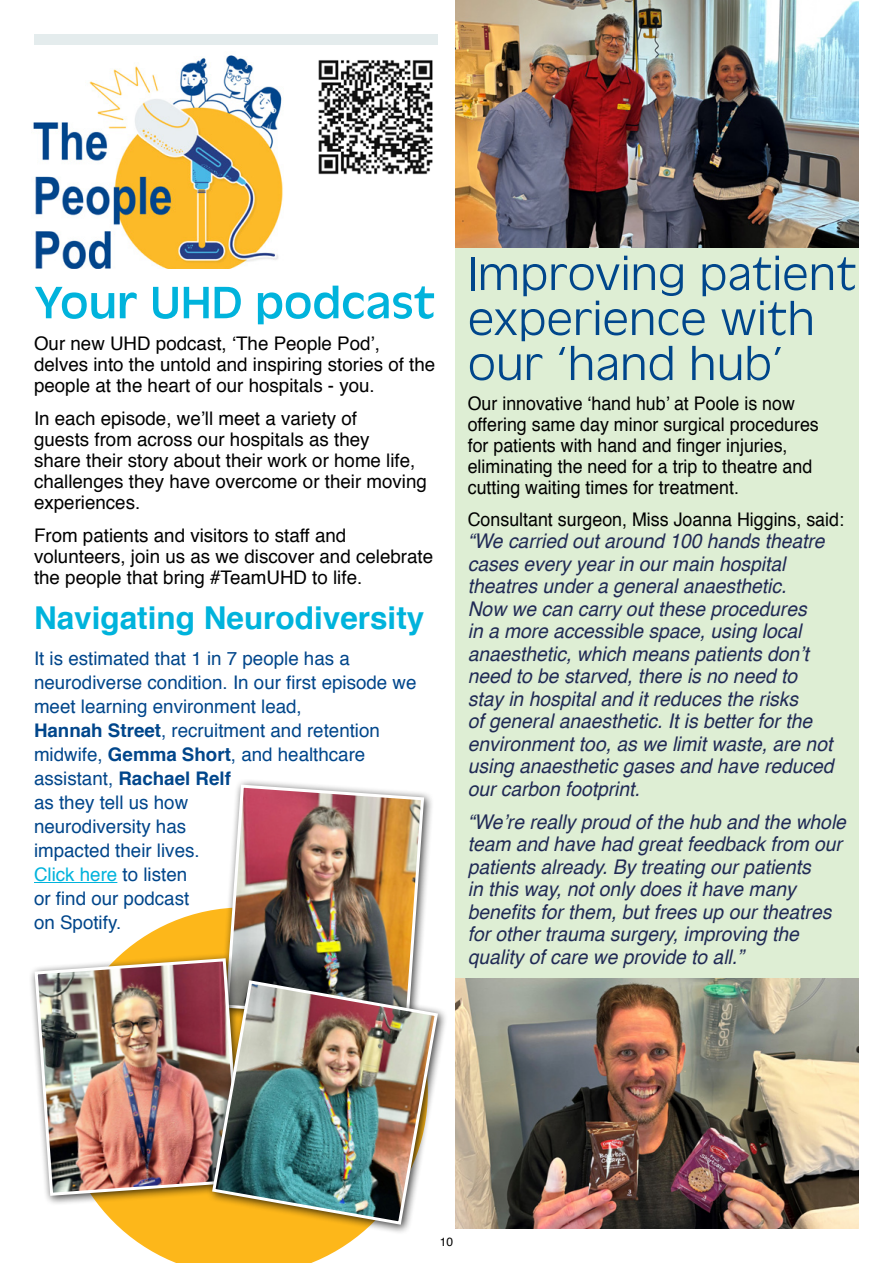
<style>
.page{position:relative;width:893px;height:1263px;background:#fff}
.page>*{position:absolute;margin:0;border:0;box-sizing:border-box;transform-origin:0 0}
.t1{font:300 49.5px/45px "Antique Oli";color:#00468b;scale:1.08 1}
.t2{font:47.1px "Antique Oli";color:#00b3dc;scale:1.08 1}
.t3{font:700 31.5px "Helvetica";color:#00b3dc}
.t4{font:italic 20.25px/22.5px "Helvetica";color:#202a55;scale:.95 1}
.t5{font:18.75px/21px "Helvetica";color:#000}
.t6{font:18.75px/24px "Helvetica";color:#00468b}
.t7{font:18.75px/21px "Helvetica";color:#000;scale:.95 1}
.t8{font:12px "Helvetica";color:#000}
.s1{font-weight:700}
.s2{color:#00b3dc}
</style>
<div class="page">
<div style="left:34px;top:34px;width:825px;height:11px;background:#e4eced"></div>
<div style="left:438px;top:0;width:140px;height:154px;background:#fff"></div>
<div style="left:455px;top:34px;width:404px;height:1178px;background:#deeed4"></div>
<img style="left:33px;top:55px;width:250px;height:213px">
<hr style="left:34px;top:882px;width:83px;height:1px;background:#00b3dc">
<img style="left:318px;top:60px;width:115px;height:115px">
<svg style="left:99px;top:909px;width:260px;height:354px;fill:#fdb71a"></svg>
<div style="left:220px;top:779px;width:214px;height:252px;background:#000;opacity:.75"></div>
<img style="left:224px;top:783px;width:202px;height:191px">
<div style="left:29px;top:952px;width:222px;height:254px;background:#000;opacity:.75"></div>
<img style="left:33px;top:957px;width:210px;height:240px">
<div style="left:206px;top:974px;width:242px;height:261px;background:#000;opacity:.75"></div>
<img style="left:210px;top:978px;width:230px;height:248px">
<img style="left:455px;top:978px;width:404px;height:251px">
<img style="left:455px;top:0;width:404px;height:247px">
<h2 class="t2" style="left:34px;top:277px;width:373px">Your UHD podcast</h2>
<p class="t5" style="left:34px;top:333px;width:403px">Our new UHD podcast, ‘The People Pod’, delves into the untold and inspiring stories of the people at the heart of our hospitals - you.</p>
<p class="t5" style="left:34px;top:408px;width:394px">In each episode, we’ll meet a variety of<br>guests from across our hospitals as they<br>share their story about their work or home life, challenges they have overcome or their moving experiences.</p>
<p class="t5" style="left:34px;top:525px;width:401px">From patients and visitors to staff and volunteers, join us as we discover and celebrate the people that bring #TeamUHD to life.</p>
<h3 class="t3" style="left:34px;top:592px;width:392px">Navigating Neurodiversity</h3>
<p class="t6" style="left:34px;top:647px;width:384px">It is estimated that 1 in 7 people has a neurodiverse condition. In our first episode we meet learning environment lead,<br><span class="s1">Hannah Street</span>, recruitment and retention midwife, <span class="s1">Gemma Short</span>, and healthcare assistant, <span class="s1">Rachael Relf<br></span>as they tell us how<br>neurodiversity has<br>impacted their lives.<br><span class="s2">Click here</span> to listen<br>or find our podcast<br>on Spotify.</p>
<h1 class="t1" style="left:468px;top:252px;width:362px">Improving patient experience with our ‘hand hub’</h1>
<p class="t7" style="left:468px;top:394px;width:371px">Our innovative ‘hand hub’ at Poole is now offering same day minor surgical procedures for patients with hand and finger injuries, eliminating the need for a trip to theatre and cutting waiting times for treatment.</p>
<p class="t7" style="left:468px;top:509px;width:397px">Consultant surgeon, Miss Joanna Higgins, said:</p>
<p class="t4" style="left:468px;top:530px;width:386px">“We carried out around 100 hands theatre cases every year in our main hospital theatres under a general anaesthetic.<br>Now we can carry out these procedures<br>in a more accessible space, using local anaesthetic, which means patients don’t need to be starved, there is no need to stay in hospital and it reduces the risks<br>of general anaesthetic. It is better for the environment too, as we limit waste, are not using anaesthetic gases and have reduced our carbon footprint.</p>
<p class="t4" style="left:468px;top:811px;width:400px">“We’re really proud of the hub and the whole team and have had great feedback from our patients already. By treating our patients<br>in this way, not only does it have many benefits for them, but frees up our theatres for other trauma surgery, improving the quality of care we provide to all.”</p>
<p class="t8" style="left:440px;top:1233px;width:15px">10</p>
</div>
